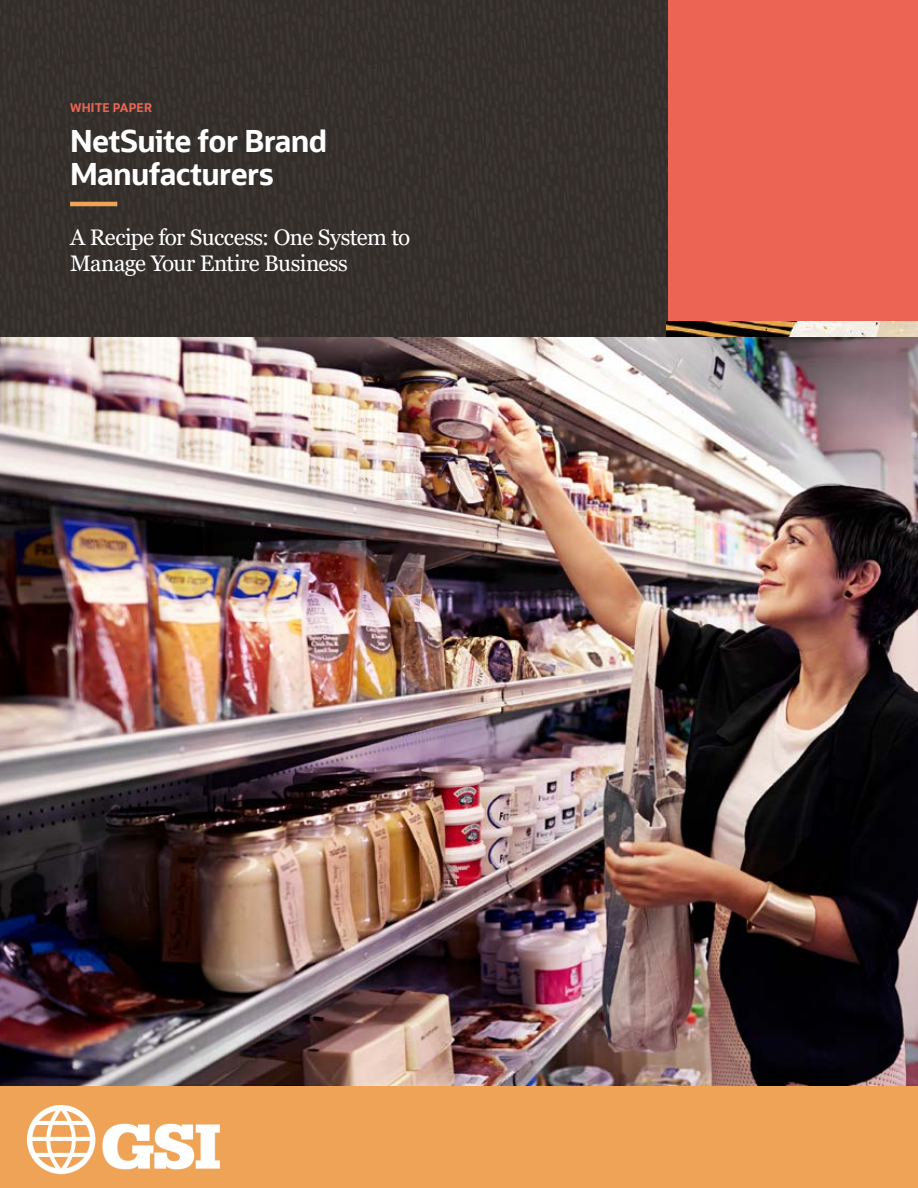
<style>
.page{position:relative;width:918px;height:1188px;background:#fff}
.page>*{position:absolute;margin:0;border:0;box-sizing:border-box;transform-origin:0 0}
.t1{font:700 30px/33px "Oracle Sans";letter-spacing:-.02em;color:#fff}
.t2{font:22.5px/25.5px "Georgia";letter-spacing:-.025em;color:#fff}
.t3{font:700 12px "Oracle Sans";letter-spacing:.02em;color:#ec6554}
</style>
<div class="page">
<img style="left:0;top:0;width:669px;height:338px">
<div style="left:669px;top:0;width:249px;height:338px;background:#ec6554"></div>
<img style="left:666px;top:321px;width:252px;height:17px">
<div style="left:0;top:1086px;width:918px;height:102px;background:#eea357"></div>
<img style="left:0;top:338px;width:918px;height:748px">
<hr style="left:70px;top:202px;width:47px;height:4px;background:#eea357">
<img style="left:28px;top:1105px;width:192px;height:69px">
<p class="t3" style="left:70px;top:100px;width:83px">WHITE PAPER</p>
<h1 class="t1" style="left:70px;top:125px;width:259px">NetSuite for Brand<br>Manufacturers</h1>
<p class="t2" style="left:70px;top:225px;width:342px">A Recipe for Success: One System to<br>Manage Your Entire Business</p>
</div>
